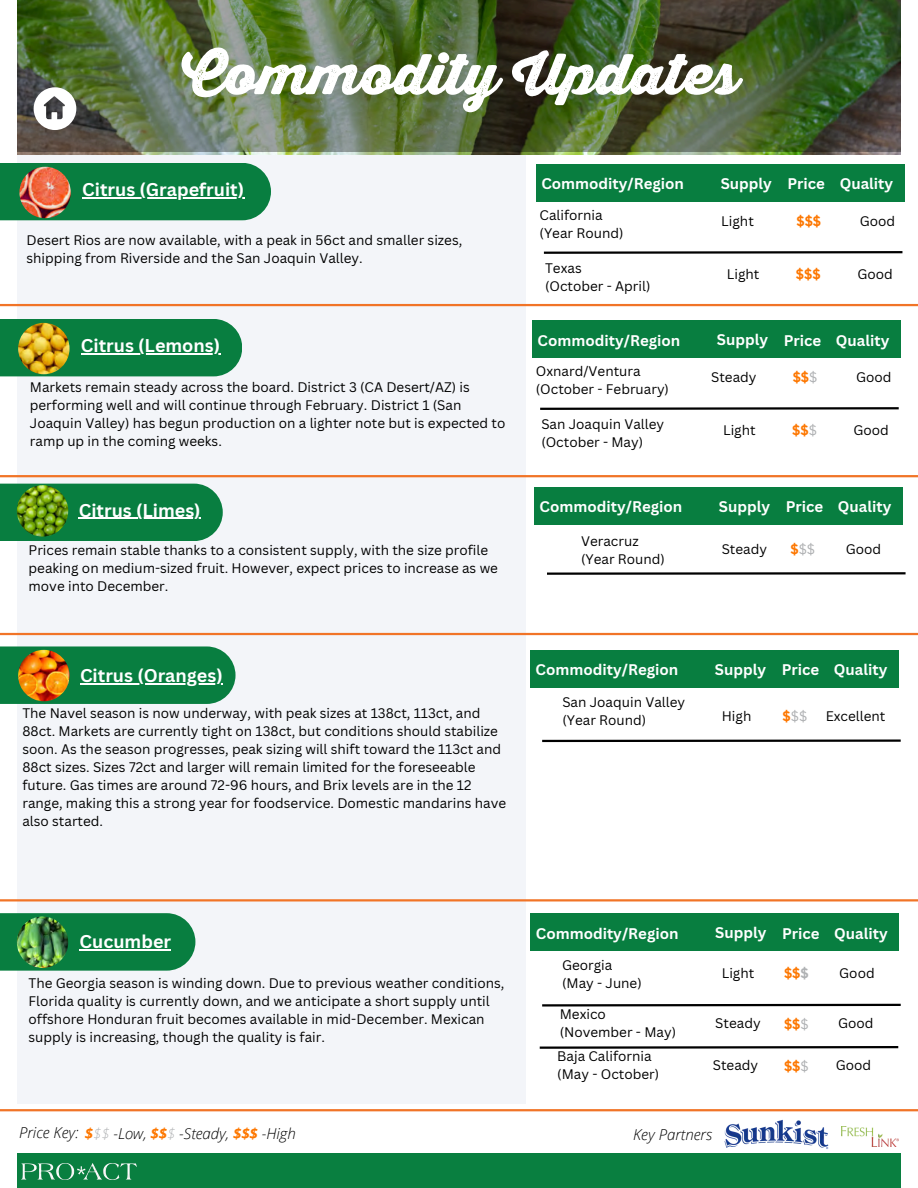
<style>
.page{position:relative;width:918px;height:1188px;background:#fff}
.page>*{position:absolute;margin:0;border:0;box-sizing:border-box;transform-origin:0 0}
.t1{font:55.65px "Thirsty Rough Blk";color:#fff}
.t2{font:700 18px "Canva Sans";color:#fff}
.t3{font:700 15px "Canva Sans";color:#fff}
.t4{font:italic 300 15px "Open Sans";color:#000}
.t5{font:13.5px/18px "Canva Sans";color:#000}
.t6{font:700 13.5px "Canva Sans";color:#fd7700}
.t7{font:13.5px "Canva Sans";color:#afb1b3}
.s1{font-weight:400;color:#afb1b3}
.s2{font-weight:700;color:#fd7700}
.s3{color:#afb1b3}
</style>
<div class="page">
<div style="left:17px;top:1153px;width:884px;height:35px;background:#097f40"></div>
<img style="left:22px;top:1163px;width:115px;height:17px">
<hr style="left:0;top:1109px;width:918px;height:2px;background:#f17427">
<div style="left:534px;top:487px;width:369px;height:38px;background:#087e40"></div>
<div style="left:532px;top:320px;width:369px;height:38px;background:#087e40"></div>
<div style="left:530px;top:650px;width:369px;height:37px;background:#087e40"></div>
<div style="left:17px;top:155px;width:508px;height:949px;background:#f3f5f9"></div>
<hr style="left:0;top:475px;width:918px;height:2px;background:#f17427">
<hr style="left:0;top:633px;width:918px;height:2px;background:#f17427">
<hr style="left:0;top:899px;width:918px;height:2px;background:#f17427">
<div style="left:530px;top:913px;width:369px;height:38px;background:#087e40"></div>
<div style="left:0;top:484px;width:223px;height:57px;background:#087e40"></div>
<img style="left:17px;top:485px;width:51px;height:52px;border-radius:50%">
<svg style="left:0;top:646px;width:236px;height:58px;background:#128347"></svg>
<img style="left:18px;top:650px;width:52px;height:51px;border-radius:50%">
<div style="left:0;top:913px;width:195px;height:58px;background:#087e40"></div>
<img style="left:17px;top:917px;width:51px;height:51px;border-radius:50%">
<div style="left:0;top:319px;width:242px;height:57px;background:#087e40"></div>
<img style="left:18px;top:323px;width:52px;height:51px;border-radius:50%">
<img style="left:724px;top:1119px;width:105px;height:30px">
<img style="left:841px;top:1126px;width:58px;height:20px">
<svg style="left:540px;top:407px;width:359px;height:3px"></svg>
<hr style="left:547px;top:572px;width:359px;height:3px;background:#000">
<hr style="left:542px;top:739px;width:359px;height:3px;background:#000">
<svg style="left:542px;top:1003px;width:359px;height:4px"></svg>
<svg style="left:539px;top:1046px;width:360px;height:3px"></svg>
<div style="left:536px;top:164px;width:368px;height:38px;background:#087e40"></div>
<hr style="left:0;top:304px;width:918px;height:2px;background:#f17427">
<div style="left:0;top:163px;width:271px;height:57px;background:#087e40"></div>
<img style="left:19px;top:167px;width:52px;height:51px;border-radius:50%">
<svg style="left:543px;top:251px;width:360px;height:3px"></svg>
<img style="left:17px;top:0;width:883px;height:152px">
<svg style="left:34px;top:87px;width:42px;height:43px"></svg>
<hr style="left:81px;top:354px;width:139px;height:1px;background:#fff">
<hr style="left:79px;top:518px;width:122px;height:1px;background:#fff">
<hr style="left:80px;top:683px;width:143px;height:2px;background:#fff">
<hr style="left:80px;top:949px;width:91px;height:1px;background:#fff">
<hr style="left:82px;top:197px;width:162px;height:2px;background:#fff">
<p class="t1" style="left:182px;top:42px;width:558px">Commodity Updates</p>
<p class="t2" style="left:82px;top:177px;width:163px">Citrus (Grapefruit)</p>
<p class="t5" style="left:26px;top:231px;width:437px">Desert Rios are now available, with a peak in 56ct and smaller sizes, shipping from Riverside and the San Joaquin Valley.</p>
<h3 class="t2" style="left:81px;top:333px;width:141px">Citrus (Lemons)</h3>
<p class="t5" style="left:30px;top:378px;width:477px">Markets remain steady across the board. District 3 (CA Desert/AZ) is performing well and will continue through February. District 1 (San Joaquin Valley) has begun production on a lighter note but is expected to ramp up in the coming weeks.</p>
<h3 class="t2" style="left:79px;top:497px;width:123px">Citrus (Limes)</h3>
<p class="t5" style="left:29px;top:541px;width:471px">Prices remain stable thanks to a consistent supply, with the size profile peaking on medium-sized fruit. However, expect prices to increase as we move into December.</p>
<h3 class="t2" style="left:80px;top:663px;width:144px">Citrus (Oranges)</h3>
<p class="t5" style="left:22px;top:704px;width:485px">The Navel season is now underway, with peak sizes at 138ct, 113ct, and 88ct. Markets are currently tight on 138ct, but conditions should stabilize soon. As the season progresses, peak sizing will shift toward the 113ct and 88ct sizes. Sizes 72ct and larger will remain limited for the foreseeable future. Gas times are around 72-96 hours, and Brix levels are in the 12 range, making this a strong year for foodservice. Domestic mandarins have also started.</p>
<p class="t3" style="left:541px;top:173px;width:144px">Commodity/Region</p>
<p class="t3" style="left:721px;top:173px;width:53px">Supply</p>
<p class="t3" style="left:788px;top:173px;width:39px">Price</p>
<p class="t3" style="left:840px;top:173px;width:55px">Quality</p>
<p class="t5" style="left:540px;top:206px;width:65px">California</p>
<p class="t5" style="left:540px;top:224px;width:85px">(Year Round)</p>
<p class="t5" style="left:545px;top:259px;width:38px">Texas</p>
<p class="t5" style="left:545px;top:277px;width:107px">(October - April)</p>
<p class="t5" style="left:721px;top:212px;width:34px">Light</p>
<p class="t6" style="left:796px;top:212px;width:26px">$$$</p>
<p class="t5" style="left:860px;top:212px;width:37px">Good</p>
<p class="t5" style="left:727px;top:265px;width:34px">Light</p>
<p class="t6" style="left:796px;top:265px;width:26px">$$$</p>
<p class="t5" style="left:857px;top:265px;width:37px">Good</p>
<h3 class="t3" style="left:538px;top:330px;width:144px">Commodity/Region</h3>
<p class="t3" style="left:717px;top:329px;width:53px">Supply</p>
<p class="t3" style="left:784px;top:330px;width:39px">Price</p>
<p class="t3" style="left:836px;top:330px;width:55px">Quality</p>
<p class="t5" style="left:536px;top:362px;width:106px">Oxnard/Ventura</p>
<p class="t5" style="left:536px;top:380px;width:135px">(October - February)</p>
<p class="t5" style="left:711px;top:368px;width:47px">Steady</p>
<p class="t6" style="left:793px;top:368px;width:26px">$$<span class="s1">$</span></p>
<p class="t5" style="left:856px;top:368px;width:37px">Good</p>
<p class="t5" style="left:541px;top:415px;width:124px">San Joaquin Valley (October - May)</p>
<h3 class="t5" style="left:723px;top:421px;width:34px">Light</h3>
<p class="t6" style="left:792px;top:421px;width:26px">$$<span class="s1">$</span></p>
<p class="t5" style="left:854px;top:421px;width:37px">Good</p>
<h2 class="t3" style="left:540px;top:496px;width:144px">Commodity/Region</h2>
<h3 class="t3" style="left:719px;top:496px;width:53px">Supply</h3>
<h3 class="t3" style="left:786px;top:496px;width:39px">Price</h3>
<h3 class="t3" style="left:838px;top:496px;width:55px">Quality</h3>
<p class="t5" style="left:581px;top:531px;width:59px">Veracruz</p>
<p class="t5" style="left:581px;top:549px;width:85px">(Year Round)</p>
<h3 class="t5" style="left:722px;top:540px;width:47px">Steady</h3>
<p class="t7" style="left:790px;top:539px;width:26px"><span class="s2">$</span>$$</p>
<p class="t5" style="left:846px;top:540px;width:37px">Good</p>
<p class="t3" style="left:536px;top:659px;width:144px">Commodity/Region</p>
<p class="t3" style="left:715px;top:659px;width:53px">Supply</p>
<p class="t3" style="left:782px;top:659px;width:39px">Price</p>
<p class="t3" style="left:834px;top:659px;width:55px">Quality</p>
<h3 class="t5" style="left:562px;top:693px;width:124px">San Joaquin Valley</h3>
<h3 class="t5" style="left:562px;top:711px;width:85px">(Year Round)</h3>
<p class="t5" style="left:722px;top:707px;width:31px">High</p>
<p class="t7" style="left:783px;top:707px;width:26px"><span class="s2">$</span>$$</p>
<h3 class="t5" style="left:826px;top:707px;width:61px">Excellent</h3>
<p class="t2" style="left:80px;top:929px;width:93px">Cucumber</p>
<h3 class="t5" style="left:29px;top:974px;width:477px">The Georgia season is winding down. Due to previous weather conditions, Florida quality is currently down, and we anticipate a short supply until offshore Honduran fruit becomes available in mid-December. Mexican supply is increasing, though the quality is fair.</h3>
<p class="t4" style="left:19px;top:1123px;width:278px">Price Key: <span class="s2">$</span><span class="s3">$$</span> -Low, <span class="s2">$$</span><span class="s3">$</span> -Steady, <span class="s2">$$$</span> -High</p>
<p class="t3" style="left:536px;top:923px;width:144px">Commodity/Region</p>
<p class="t3" style="left:715px;top:922px;width:53px">Supply</p>
<p class="t3" style="left:782px;top:923px;width:39px">Price</p>
<p class="t3" style="left:834px;top:923px;width:55px">Quality</p>
<p class="t5" style="left:562px;top:955px;width:52px">Georgia</p>
<p class="t5" style="left:562px;top:973px;width:81px">(May - June)</p>
<h3 class="t5" style="left:560px;top:1004px;width:48px">Mexico</h3>
<h3 class="t5" style="left:560px;top:1022px;width:118px">(November - May)</h3>
<h3 class="t5" style="left:557px;top:1047px;width:96px">Baja California</h3>
<h3 class="t5" style="left:557px;top:1065px;width:103px">(May - October)</h3>
<h3 class="t5" style="left:722px;top:964px;width:34px">Light</h3>
<p class="t6" style="left:784px;top:964px;width:26px">$$<span class="s3">$</span></p>
<p class="t5" style="left:839px;top:964px;width:37px">Good</p>
<p class="t5" style="left:715px;top:1014px;width:47px">Steady</p>
<h3 class="t5" style="left:838px;top:1013px;width:37px">Good</h3>
<p class="t6" style="left:784px;top:1014px;width:26px">$$<span class="s1">$</span></p>
<p class="t6" style="left:784px;top:1057px;width:26px">$$<span class="s1">$</span></p>
<p class="t5" style="left:713px;top:1056px;width:47px">Steady</p>
<h3 class="t5" style="left:836px;top:1056px;width:37px">Good</h3>
<h2 class="t4" style="left:633px;top:1124px;width:81px">Key Partners</h2>
</div>
